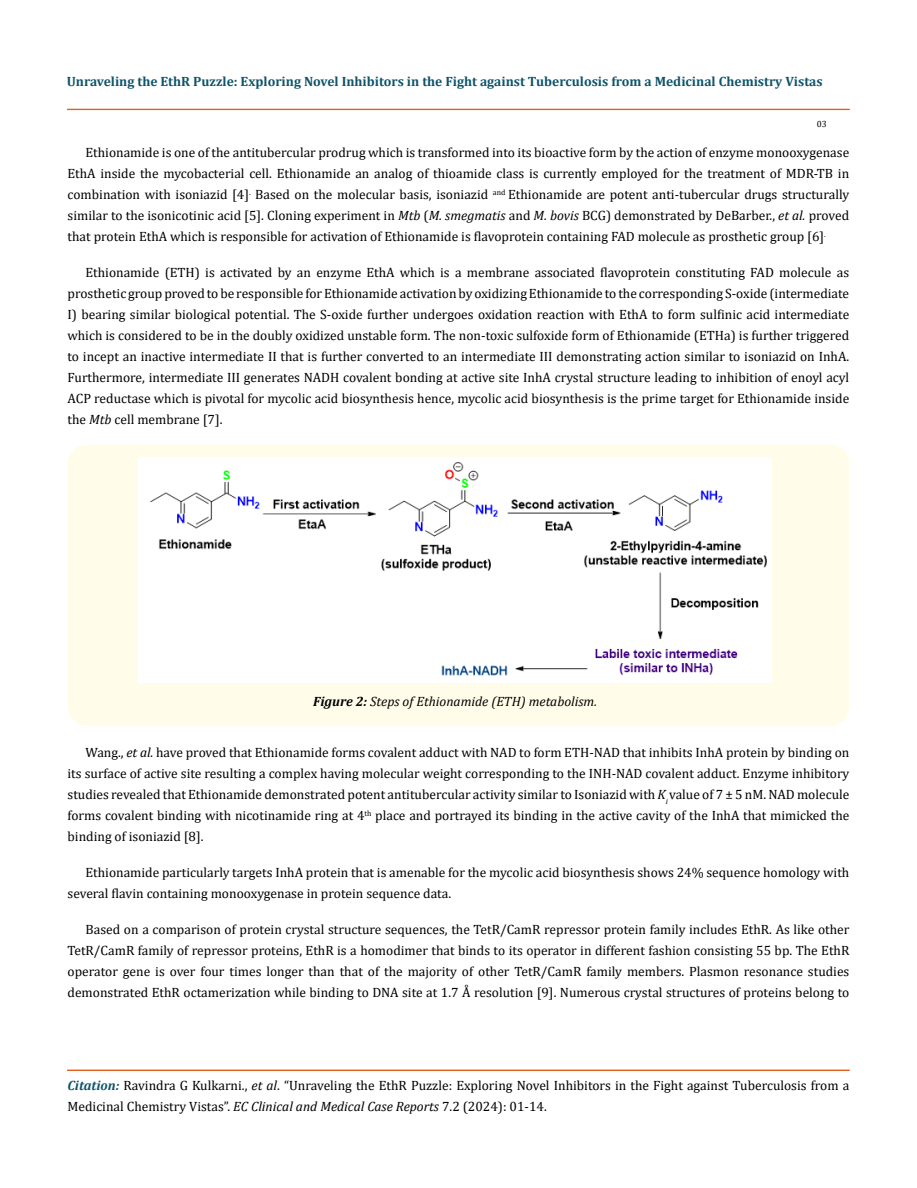
<style>
.page{position:relative;width:917px;height:1188px;background:#fff}
.page>*{position:absolute;margin:0;border:0;box-sizing:border-box;transform-origin:0 0}
.t1{font:13.5px/21px "Cambria";color:#000;text-align:justify}
.t2{font:700 13.5px "Cambria";color:#0e546a}
.t3{font:italic 13.5px "Cambria";color:#000}
.t4{font:9px "Cambria";color:#000}
.s1{font-style:italic}
.s2{font-weight:700}
.s3{font-weight:700;font-style:italic;color:#0e546a}
</style>
<div class="page">
<div style="left:67px;top:109px;width:782px;height:1px;border:1px solid #e05d1a"></div>
<div style="left:67px;top:1070px;width:782px;height:1px;border:1px solid #e05d1a"></div>
<div style="left:68px;top:445px;width:781px;height:281px;background:#fffde9;border-radius:19px"></div>
<img style="left:139px;top:457px;width:632px;height:226px">
<p class="t2" style="left:67px;top:72px;width:757px">Unraveling the EthR Puzzle: Exploring Novel Inhibitors in the Fight against Tuberculosis from a Medicinal Chemistry Vistas</p>
<p class="t4" style="left:816px;top:118px;width:11px">03</p>
<p class="t1" style="left:67px;top:142px;width:783px;text-indent:18px">Ethionamide is one of the antitubercular prodrug which is transformed into its bioactive form by the action of enzyme monooxygenase EthA inside the mycobacterial cell. Ethionamide an analog of thioamide class is currently employed for the treatment of MDR-TB in combination with isoniazid [4]<sup>.</sup> Based on the molecular basis, isoniazid <sup>and</sup> Ethionamide are potent anti-tubercular drugs structurally similar to the isonicotinic acid [5]. Cloning experiment in <span class="s1">Mtb</span> (<span class="s1">M. smegmatis</span> and <span class="s1">M. bovis</span> BCG) demonstrated by DeBarber., <span class="s1">et al.</span> proved that protein EthA which is responsible for activation of Ethionamide is flavoprotein containing FAD molecule as prosthetic group [6]<sup>.</sup></p>
<p class="t1" style="left:68px;top:262px;width:783px;text-indent:18px">Ethionamide (ETH) is activated by an enzyme EthA which is a membrane associated flavoprotein constituting FAD molecule as prosthetic group proved to be responsible for Ethionamide activation by oxidizing Ethionamide to the corresponding S-oxide (intermediate I) bearing similar biological potential. The S-oxide further undergoes oxidation reaction with EthA to form sulfinic acid intermediate which is considered to be in the doubly oxidized unstable form. The non-toxic sulfoxide form of Ethionamide (ETHa) is further triggered to incept an inactive intermediate II that is further converted to an intermediate III demonstrating action similar to isoniazid on InhA.<br>Furthermore, intermediate III generates NADH covalent bonding at active site InhA crystal structure leading to inhibition of enoyl acyl ACP reductase which is pivotal for mycolic acid biosynthesis hence, mycolic acid biosynthesis is the prime target for Ethionamide inside the <span class="s1">Mtb</span> cell membrane [7].</p>
<p class="t3" style="left:313px;top:692px;width:285px"><span class="s2">Figure 2:</span> Steps of Ethionamide (ETH) metabolism.</p>
<p class="t1" style="left:67px;top:742px;width:783px;text-indent:18px">Wang., <span class="s1">et al.</span> have proved that Ethionamide forms covalent adduct with NAD to form ETH-NAD that inhibits InhA protein by binding on its surface of active site resulting a complex having molecular weight corresponding to the INH-NAD covalent adduct. Enzyme inhibitory studies revealed that Ethionamide demonstrated potent antitubercular activity similar to Isoniazid with <span class="s1">K</span><sub>i</sub> value of 7 ± 5 nM. NAD molecule forms covalent binding with nicotinamide ring at 4<sup>th</sup> place and portrayed its binding in the active cavity of the InhA that mimicked the binding of isoniazid [8].</p>
<p class="t1" style="left:67px;top:862px;width:783px;text-indent:18px">Ethionamide particularly targets InhA protein that is amenable for the mycolic acid biosynthesis shows 24% sequence homology with several flavin containing monooxygenase in protein sequence data.</p>
<p class="t1" style="left:67px;top:919px;width:783px;text-indent:18px">Based on a comparison of protein crystal structure sequences, the TetR/CamR repressor protein family includes EthR. As like other TetR/CamR family of repressor proteins, EthR is a homodimer that binds to its operator in different fashion consisting 55 bp. The EthR operator gene is over four times longer than that of the majority of other TetR/CamR family members. Plasmon resonance studies demonstrated EthR octamerization while binding to DNA site at 1.7 Å resolution [9]. Numerous crystal structures of proteins belong to</p>
<p class="t1" style="left:67px;top:1075px;width:783px"><span class="s3">Citation:</span> Ravindra G Kulkarni., <span class="s1">et al</span>. “Unraveling the EthR Puzzle: Exploring Novel Inhibitors in the Fight against Tuberculosis from a<br>Medicinal Chemistry Vistas”. <span class="s1">EC Clinical and Medical Case Reports</span> 7.2 (2024): 01-14.</p>
</div>
